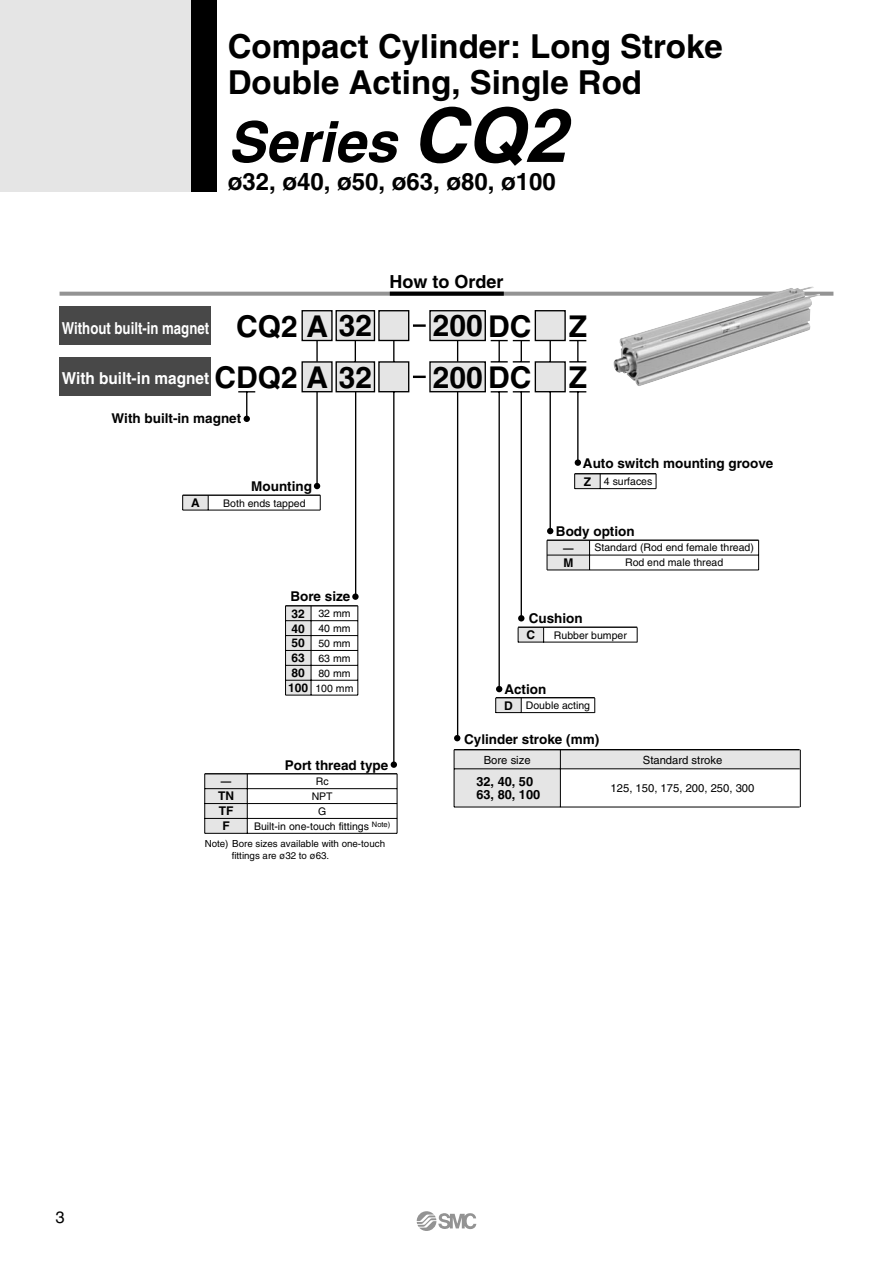
<style>
.page{position:relative;width:893px;height:1263px;background:#fff}
.page>*{position:absolute;margin:0;border:0;box-sizing:border-box;transform-origin:0 0}
.t1{font:italic 700 56.25px "Helvetica";color:#000}
.t2{font:700 33px/36px "Helvetica";color:#000}
.t3{font:700 30px/51.2px "Helvetica";color:#000}
.t4{font:700 24px "Helvetica";color:#000}
.t5{font:700 18px "Helvetica";color:#000}
.t6{font:700 16.5px "Helvetica";color:#fff;scale:.8 1}
.t7{font:700 16.5px "Helvetica";color:#fff;scale:.93 1}
.t8{font:16.5px "Helvetica";color:#000}
.t9{font:700 13.5px "Helvetica";color:#000}
.t10{font:700 12.75px/13.5px "Helvetica";color:#000}
.t11{font:700 12px/14.9px "Helvetica";color:#000}
.t12{font:11.25px "Helvetica";color:#000}
.t13{font:10.5px/14.9px "Helvetica";color:#000;text-align:center}
.t14{font:700 10.5px "Helvetica";color:#000}
.t15{font:9.75px/12px "Helvetica";color:#000}
.s1{font-size:75px}
.s2{font-weight:700;font-size:12px}
</style>
<div class="page">
<div style="left:430px;top:311px;width:55px;height:29px;background:#e5e5e5"></div>
<div style="left:429px;top:310px;width:57px;height:31px;border:1px solid #000"></div>
<div style="left:302px;top:311px;width:30px;height:29px;background:#e5e5e5"></div>
<div style="left:301px;top:310px;width:32px;height:31px;border:1px solid #000"></div>
<div style="left:430px;top:362px;width:55px;height:30px;background:#e5e5e5"></div>
<div style="left:429px;top:361px;width:57px;height:31px;border:1px solid #000"></div>
<div style="left:302px;top:362px;width:30px;height:30px;background:#e5e5e5"></div>
<div style="left:301px;top:361px;width:32px;height:31px;border:1px solid #000"></div>
<svg style="left:413px;top:324px;width:13px;height:3px"></svg>
<hr style="left:316px;top:341px;width:2px;height:21px;background:#000">
<div style="left:336px;top:311px;width:38px;height:29px;background:#e5e5e5"></div>
<div style="left:335px;top:310px;width:40px;height:31px;border:1px solid #000"></div>
<svg style="left:320px;top:495px;width:1px;height:15px"></svg>
<hr style="left:316px;top:392px;width:2px;height:94px;background:#000">
<div style="left:535px;top:311px;width:30px;height:29px;background:#e5e5e5"></div>
<div style="left:535px;top:310px;width:31px;height:31px;border:1px solid #000"></div>
<div style="left:379px;top:311px;width:30px;height:29px;background:#e5e5e5"></div>
<div style="left:378px;top:310px;width:31px;height:31px;border:1px solid #000"></div>
<svg style="left:335px;top:339px;width:125px;height:427px"></svg>
<svg style="left:238px;top:391px;width:17px;height:31px"></svg>
<hr style="left:498px;top:392px;width:2px;height:297px;background:#000">
<hr style="left:521px;top:392px;width:1px;height:226px;background:#000">
<svg style="left:352px;top:593px;width:7px;height:7px"></svg>
<div style="left:286px;top:606px;width:25px;height:89px;background:#e5e5e5"></div>
<hr style="left:286px;top:635px;width:72px;height:1px;background:#000">
<hr style="left:286px;top:650px;width:72px;height:1px;background:#000">
<hr style="left:286px;top:665px;width:72px;height:1px;background:#000">
<hr style="left:286px;top:680px;width:72px;height:1px;background:#000">
<hr style="left:286px;top:695px;width:72px;height:1px;background:#000">
<hr style="left:286px;top:620px;width:72px;height:1px;background:#000">
<hr style="left:311px;top:606px;width:1px;height:89px;background:#000">
<hr style="left:285px;top:606px;width:1px;height:89px;background:#000">
<hr style="left:358px;top:606px;width:1px;height:89px;background:#000">
<hr style="left:286px;top:605px;width:72px;height:1px;background:#000">
<div style="left:60px;top:307px;width:151px;height:38px;background:#484848"></div>
<div style="left:60px;top:357px;width:151px;height:39px;background:#484848"></div>
<svg style="left:60px;top:292px;width:773px;height:4px;background:#9b9b9b"></svg>
<svg style="left:390px;top:292px;width:114px;height:4px"></svg>
<div style="left:183px;top:495px;width:25px;height:15px;background:#e5e5e5"></div>
<hr style="left:183px;top:494px;width:137px;height:2px;background:#000">
<hr style="left:183px;top:510px;width:137px;height:1px;background:#000">
<svg style="left:208px;top:495px;width:1px;height:15px"></svg>
<svg style="left:182px;top:495px;width:1px;height:15px"></svg>
<svg style="left:314px;top:483px;width:6px;height:6px"></svg>
<div style="left:205px;top:774px;width:42px;height:59px;background:#e5e5e5"></div>
<hr style="left:205px;top:773px;width:192px;height:1px;background:#000">
<hr style="left:205px;top:788px;width:192px;height:1px;background:#000">
<hr style="left:205px;top:803px;width:192px;height:1px;background:#000">
<hr style="left:205px;top:818px;width:192px;height:1px;background:#000">
<hr style="left:205px;top:833px;width:192px;height:1px;background:#000">
<hr style="left:204px;top:774px;width:1px;height:59px;background:#000">
<hr style="left:247px;top:774px;width:1px;height:59px;background:#000">
<hr style="left:397px;top:774px;width:1px;height:59px;background:#000">
<div style="left:391px;top:761px;width:6px;height:7px;background:#000;border-radius:50%"></div>
<div style="left:496px;top:698px;width:25px;height:15px;background:#e5e5e5"></div>
<svg style="left:496px;top:686px;width:6px;height:6px"></svg>
<svg style="left:521px;top:698px;width:1px;height:14px"></svg>
<svg style="left:495px;top:698px;width:1px;height:15px"></svg>
<hr style="left:496px;top:712px;width:99px;height:1px;background:#000">
<hr style="left:496px;top:697px;width:99px;height:1px;background:#000">
<svg style="left:594px;top:698px;width:1px;height:15px"></svg>
<div style="left:575px;top:474px;width:25px;height:15px;background:#e5e5e5"></div>
<hr style="left:575px;top:473px;width:81px;height:1px;background:#000">
<hr style="left:575px;top:488px;width:81px;height:1px;background:#000">
<svg style="left:600px;top:474px;width:1px;height:14px"></svg>
<svg style="left:656px;top:474px;width:1px;height:15px"></svg>
<div style="left:547px;top:540px;width:43px;height:30px;background:#e5e5e5"></div>
<svg style="left:491px;top:339px;width:95px;height:195px"></svg>
<hr style="left:547px;top:539px;width:212px;height:2px;background:#000">
<hr style="left:547px;top:570px;width:212px;height:1px;background:#000">
<hr style="left:547px;top:555px;width:212px;height:1px;background:#000">
<hr style="left:589px;top:540px;width:1px;height:30px;background:#000">
<hr style="left:758px;top:540px;width:1px;height:30px;background:#000">
<hr style="left:547px;top:540px;width:1px;height:30px;background:#000">
<svg style="left:518px;top:615px;width:6px;height:6px"></svg>
<div style="left:518px;top:627px;width:26px;height:15px;background:#e5e5e5"></div>
<svg style="left:543px;top:628px;width:1px;height:14px"></svg>
<svg style="left:518px;top:628px;width:1px;height:14px"></svg>
<hr style="left:518px;top:642px;width:119px;height:1px;background:#000">
<hr style="left:518px;top:626px;width:119px;height:2px;background:#000">
<svg style="left:637px;top:627px;width:1px;height:15px"></svg>
<div style="left:454px;top:750px;width:106px;height:57px;background:#e5e5e5"></div>
<div style="left:454px;top:750px;width:346px;height:19px;background:#e5e5e5"></div>
<hr style="left:454px;top:749px;width:346px;height:1px;background:#000">
<hr style="left:454px;top:768px;width:346px;height:1px;background:#000">
<hr style="left:454px;top:807px;width:346px;height:1px;background:#000">
<hr style="left:560px;top:750px;width:1px;height:57px;background:#000">
<hr style="left:454px;top:750px;width:1px;height:57px;background:#000">
<hr style="left:800px;top:750px;width:1px;height:57px;background:#000">
<img style="left:613px;top:286px;width:208px;height:100px">
<svg style="left:417px;top:1211px;width:59px;height:20px"></svg>
<div style="left:0;top:0;width:191px;height:191px;background:#e5e5e5"></div>
<div style="left:191px;top:0;width:26px;height:191px;background:#000"></div>
<p class="t2" style="left:228px;top:28px;width:497px">Compact Cylinder: Long Stroke<br>Double Acting, Single Rod</p>
<p class="t1" style="left:228px;top:108px;width:340px">Series <span class="s1">CQ2</span></p>
<p class="t4" style="left:228px;top:167px;width:330px">ø32, ø40, ø50, ø63, ø80, ø100</p>
<p class="t5" style="left:389px;top:270px;width:116px">How to Order</p>
<p class="t3" style="left:214px;top:300px;width:159px;text-align:right">CQ2 A 32<br>CDQ2 A 32</p>
<p class="t3" style="left:433px;top:300px;width:100px">200 DC<br>200 DC</p>
<p class="t3" style="left:569px;top:300px;width:20px">Z<br>Z</p>
<p class="t6" style="left:62px;top:318px;width:186px">Without built-in magnet</p>
<p class="t7" style="left:62px;top:369px;width:160px">With built-in magnet</p>
<p class="t9" style="left:112px;top:410px;width:131px">With built-in magnet</p>
<p class="t9" style="left:251px;top:478px;width:62px">Mounting</p>
<p class="t11" style="left:191px;top:495px;width:10px">A</p>
<p class="t13" style="left:223px;top:495px;width:84px">Both ends tapped</p>
<p class="t9" style="left:290px;top:588px;width:62px">Bore size</p>
<p class="t11" style="left:288px;top:606px;width:22px">32<br>40<br>50<br>63<br>80<br>100</p>
<p class="t13" style="left:315px;top:606px;width:39px;text-align:left">32 mm<br>40 mm<br>50 mm<br>63 mm<br>80 mm<br>100 mm</p>
<p class="t9" style="left:285px;top:756px;width:105px">Port thread type</p>
<p class="t13" style="left:254px;top:774px;width:138px">Rc<br>NPT<br>G<br>Built-in one-touch fittings <sup>Note)</sup></p>
<p class="t14" style="left:221px;top:775px;width:12px">—</p>
<p class="t11" style="left:218px;top:788px;width:17px;text-align:center">TN<br>TF<br>F</p>
<p class="t15" style="left:232px;top:837px;width:155px;text-indent:-27px">Note) Bore sizes available with one-touch fittings are ø32 to ø63.</p>
<p class="t9" style="left:583px;top:455px;width:192px">Auto switch mounting groove</p>
<p class="t13" style="left:584px;top:474px;width:70px"><span class="s2">Z</span> 4 surfaces</p>
<p class="t9" style="left:556px;top:523px;width:80px">Body option</p>
<p class="t14" style="left:563px;top:542px;width:12px">—</p>
<p class="t11" style="left:563px;top:555px;width:11px">M</p>
<p class="t13" style="left:594px;top:540px;width:161px">Standard (Rod end female thread)<br>Rod end male thread</p>
<p class="t9" style="left:529px;top:610px;width:55px">Cushion</p>
<p class="t11" style="left:526px;top:627px;width:10px">C</p>
<p class="t13" style="left:554px;top:627px;width:74px">Rubber bumper</p>
<p class="t9" style="left:504px;top:681px;width:43px">Action</p>
<p class="t13" style="left:504px;top:698px;width:87px"><span class="s2">D</span> Double acting</p>
<p class="t9" style="left:464px;top:730px;width:137px">Cylinder stroke (mm)</p>
<p class="t12" style="left:484px;top:753px;width:48px">Bore size</p>
<p class="t12" style="left:643px;top:753px;width:81px">Standard stroke</p>
<p class="t12" style="left:611px;top:782px;width:145px">125, 150, 175, 200, 250, 300</p>
<p class="t10" style="left:476px;top:774px;width:65px">32, 40, 50<br>63, 80, 100</p>
<h3 class="t8" style="left:56px;top:1208px;width:11px">3</h3>
</div>
